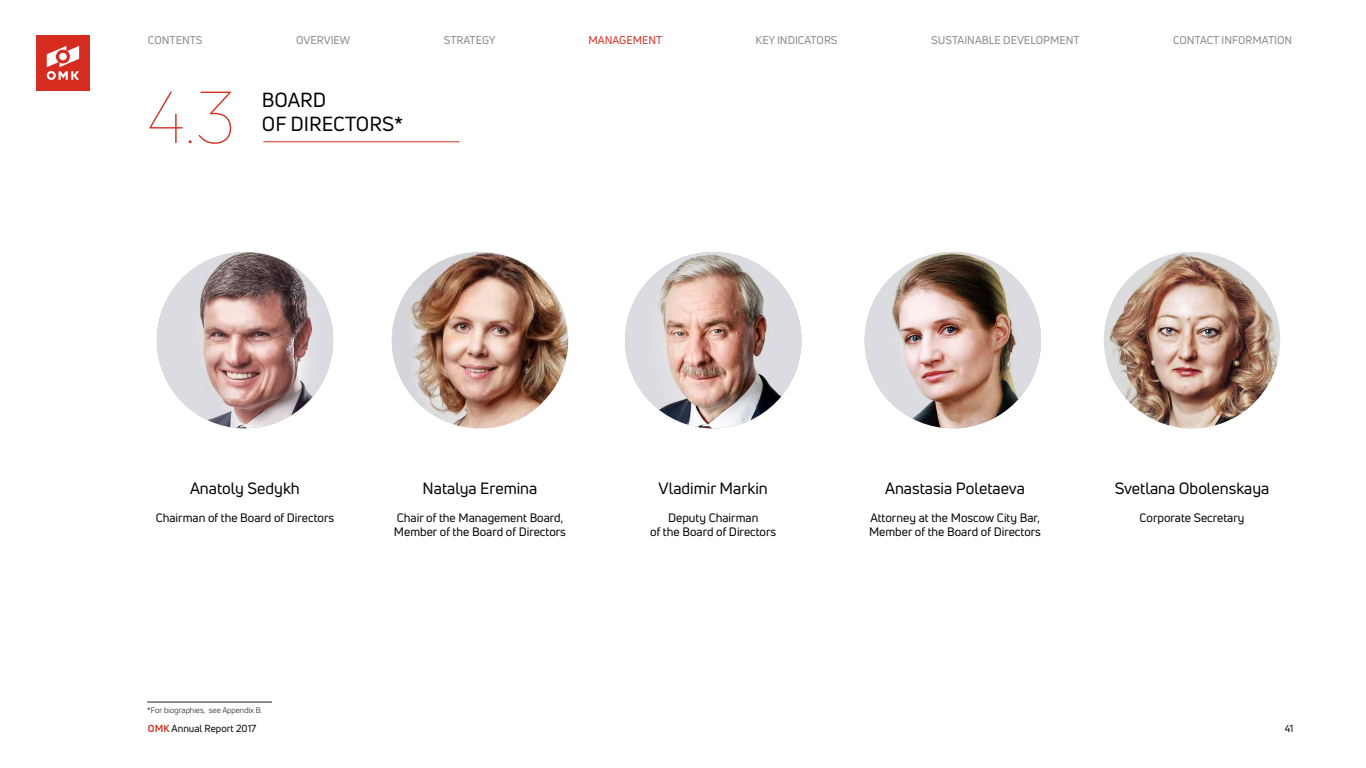
<style>
.page{position:relative;width:1366px;height:768px;background:#fff}
.page>*{position:absolute;margin:0;border:0;box-sizing:border-box;transform-origin:0 0}
.t1{font:100 72px "Uni Neue";color:#d62b1f}
.t2{font:20px/24px "Uni Neue";color:#000}
.t3{font:16px "Uni Neue";color:#000}
.t4{font:12px/14.4px "Uni Neue";color:#000}
.t5{font:11px "Uni Neue";color:#878787}
.t6{font:11px "Uni Neue";color:#d62b1f}
.t7{font:10px "Uni Neue";color:#000}
.t8{font:8px "Uni Neue";color:#000}
.s1{font-weight:700;color:#d62b1f}
</style>
<div class="page">
<div style="left:36px;top:35px;width:54px;height:56px;background:#d62b1f"></div>
<svg style="left:47px;top:46px;width:32px;height:34px"></svg>
<img style="left:392px;top:252px;width:176px;height:176px;border-radius:88px">
<hr style="left:263px;top:141px;width:196px;height:1px;background:#d62b1f">
<hr style="left:147px;top:702px;width:125px;height:1px;background:#1d1d1b">
<img style="left:157px;top:252px;width:176px;height:176px;border-radius:88px">
<img style="left:625px;top:252px;width:176px;height:176px;border-radius:88px">
<img style="left:865px;top:252px;width:176px;height:176px;border-radius:88px">
<img style="left:1108px;top:252px;width:169px;height:176px">
<p class="t5" style="left:148px;top:33px;width:56px">CONTENTS</p>
<p class="t5" style="left:296px;top:33px;width:56px">OVERVIEW</p>
<p class="t5" style="left:444px;top:33px;width:53px">STRATEGY</p>
<p class="t6" style="left:589px;top:33px;width:75px">MANAGEMENT</p>
<p class="t5" style="left:756px;top:33px;width:84px">KEY INDICATORS</p>
<p class="t5" style="left:931px;top:33px;width:150px">SUSTAINABLE DEVELOPMENT</p>
<p class="t5" style="left:1173px;top:33px;width:121px">CONTACT INFORMATION</p>
<h1 class="t1" style="left:147px;top:74px;width:90px">4.3</h1>
<h2 class="t2" style="left:262px;top:88px;width:143px">BOARD<br>OF DIRECTORS*</h2>
<h3 class="t3" style="left:190px;top:478px;width:111px">Anatoly Sedykh</h3>
<p class="t4" style="left:156px;top:510px;width:180px">Chairman of the Board of Directors</p>
<h3 class="t3" style="left:423px;top:478px;width:116px">Natalya Eremina</h3>
<p class="t4" style="left:394px;top:510px;width:173px">Chair of the Management Board,<br>Member of the Board of Directors</p>
<p class="t8" style="left:147px;top:705px;width:117px">*For biographies, see Appendix B.</p>
<h3 class="t3" style="left:659px;top:478px;width:111px">Vladimir Markin</h3>
<p class="t4" style="left:650px;top:510px;width:128px;text-align:center">Deputy Chairman<br>of the Board of Directors</p>
<h3 class="t3" style="left:885px;top:478px;width:141px">Anastasia Poletaeva</h3>
<p class="t4" style="left:869px;top:510px;width:173px">Attorney at the Moscow City Bar,<br>Member of the Board of Directors</p>
<h3 class="t3" style="left:1115px;top:478px;width:156px">Svetlana Obolenskaya</h3>
<p class="t4" style="left:1139px;top:510px;width:107px">Corporate Secretary</p>
<p class="t7" style="left:148px;top:722px;width:110px"><span class="s1">OMK</span> Annual Report 2017</p>
<p class="t7" style="left:1285px;top:722px;width:10px">41</p>
</div>
